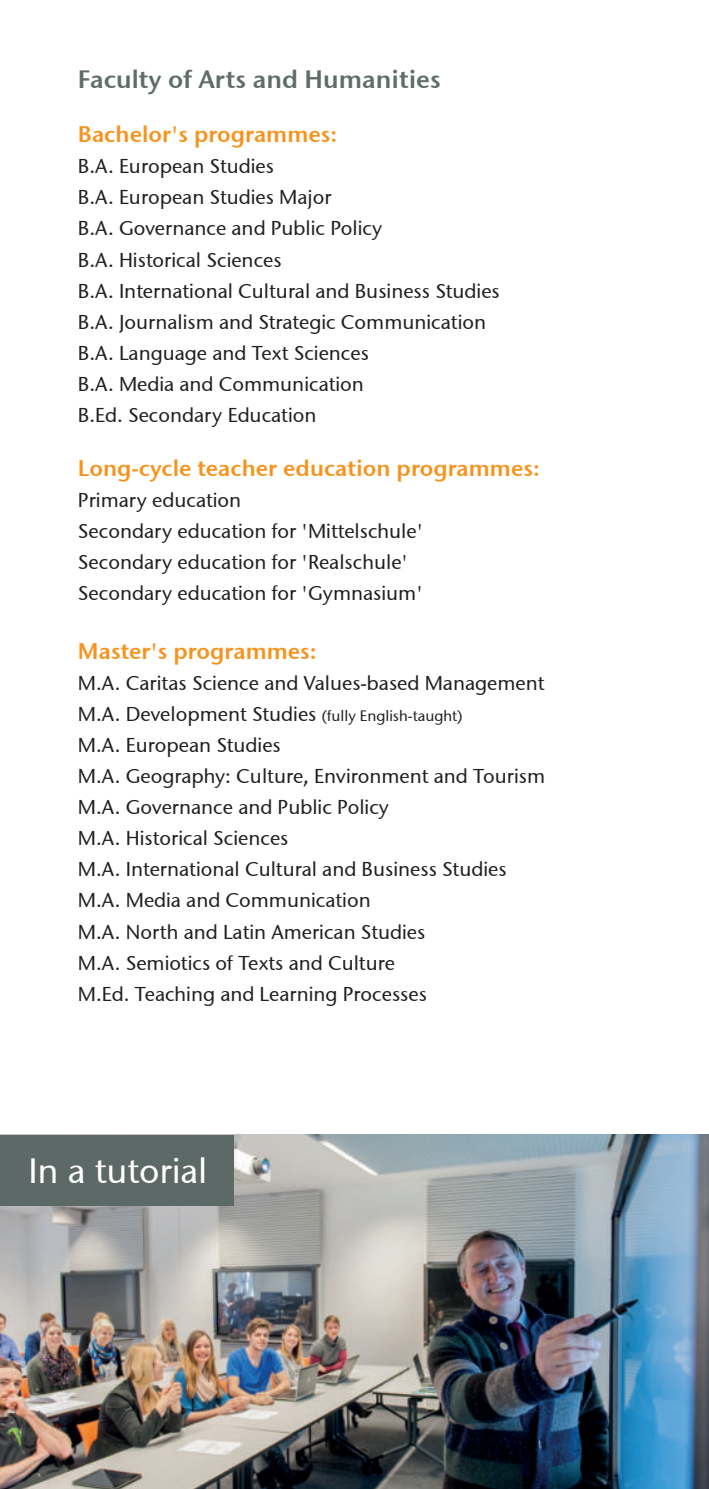
<style>
.page{position:relative;width:709px;height:1489px;background:#fff}
.page>*{position:absolute;margin:0;border:0;box-sizing:border-box;transform-origin:0 0}
.t1{font:35px "Stone Sans ITCTT Medium";color:#fff}
.t2{font:25px "Stone Sans Semi ITCTT";color:#606c6a}
.t3{font:22.5px "Stone Sans Semi ITCTT";color:#f7931d}
.t4{font:20px/31px "Stone Sans ITCTT Medium";color:#231f20}
.s1{font-size:15px}
</style>
<div class="page">
<img style="left:0;top:1134px;width:709px;height:354px">
<div style="left:0;top:1134px;width:234px;height:71px;background:#5d6966"></div>
<p class="t2" style="left:78px;top:69px;width:364px">Faculty of Arts and Humanities</p>
<p class="t3" style="left:78px;top:125px;width:261px">Bachelor's programmes:</p>
<p class="t4" style="left:78px;top:153px;width:423px">B.A. European Studies<br>B.A. European Studies Major<br>B.A. Governance and Public Policy<br>B.A. Historical Sciences<br>B.A. International Cultural and Business Studies<br>B.A. Journalism and Strategic Communication<br>B.A. Language and Text Sciences<br>B.A. Media and Communication<br>B.Ed. Secondary Education</p>
<p class="t3" style="left:78px;top:459px;width:463px">Long-cycle teacher education programmes:</p>
<p class="t4" style="left:78px;top:486px;width:347px">Primary education<br>Secondary education for 'Mittelschule' Secondary education for 'Realschule' Secondary education for 'Gymnasium'</p>
<p class="t3" style="left:78px;top:641px;width:240px">Master's programmes:</p>
<p class="t4" style="left:78px;top:669px;width:468px">M.A. Caritas Science and Values-based Management M.A. Development Studies <span class="s1">(fully English-taught)<br></span>M.A. European Studies<br>M.A. Geography: Culture, Environment and Tourism M.A. Governance and Public Policy<br>M.A. Historical Sciences<br>M.A. International Cultural and Business Studies M.A. Media and Communication<br>M.A. North and Latin American Studies<br>M.A. Semiotics of Texts and Culture<br>M.Ed. Teaching and Learning Processes</p>
<h1 class="t1" style="left:28px;top:1156px;width:180px">In a tutorial</h1>
</div>
